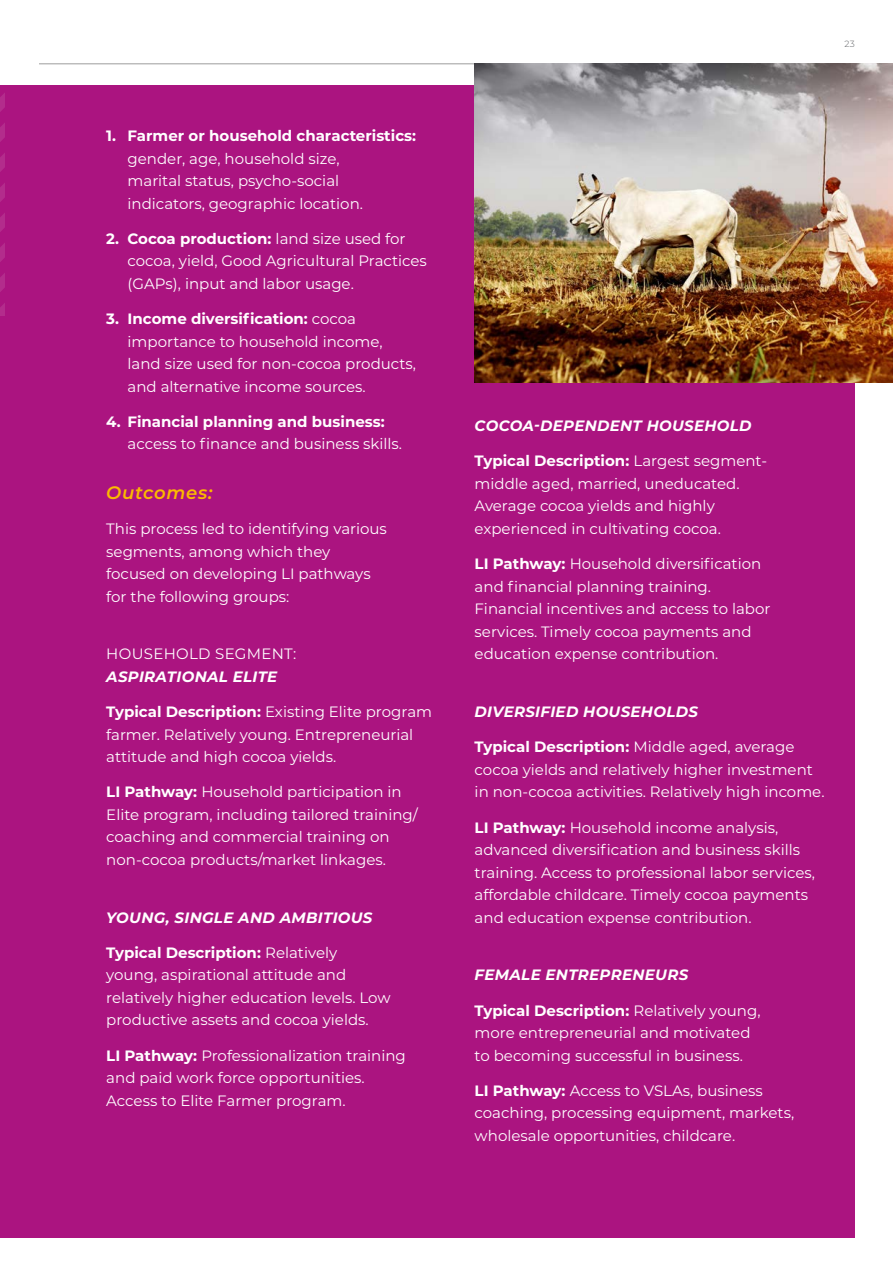
<style>
.page{position:relative;width:893px;height:1263px;background:#fff}
.page>*{position:absolute;margin:0;border:0;box-sizing:border-box;transform-origin:0 0}
.t1{font:italic 600 18px "Montserrat";letter-spacing:.04em;color:#fbba00}
.t2{font:15px/22.5px "Montserrat";color:#fff}
.t3{font:italic 700 15px "Montserrat";letter-spacing:.02em;color:#fff}
.t4{font:700 15px "Montserrat";color:#fff}
.t5{font:15px "Montserrat";letter-spacing:.02em;color:#fff}
.t6{font:300 9px "Montserrat";color:#616366}
.s1{font-weight:700}
</style>
<div class="page">
<hr style="left:39px;top:63px;width:815px;height:1px;background:#9d9d9c">
<div style="left:0;top:85px;width:855px;height:1152px;background:#ab1480"></div>
<svg style="left:0;top:93px;width:5px;height:223px"></svg>
<img style="left:474px;top:64px;width:419px;height:319px">
<p class="t4" style="left:106px;top:125px;width:311px">1. Farmer or household characteristics:</p>
<p class="t2" style="left:128px;top:146px;width:237px">gender, age, household size, marital status, psycho-social indicators, geographic location.</p>
<p class="t2" style="left:128px;top:227px;width:301px;text-indent:-21px"><span class="s1">2. Cocoa production:</span> land size used for cocoa, yield, Good Agricultural Practices (GAPs), input and labor usage.</p>
<p class="t2" style="left:128px;top:307px;width:290px;text-indent:-21px"><span class="s1">3. Income diversification:</span> cocoa importance to household income, land size used for non-cocoa products, and alternative income sources.</p>
<p class="t4" style="left:106px;top:411px;width:280px">4. Financial planning and business:</p>
<p class="t2" style="left:128px;top:432px;width:276px">access to finance and business skills.</p>
<p class="t1" style="left:106px;top:480px;width:108px">Outcomes:</p>
<p class="t2" style="left:106px;top:517px;width:282px">This process led to identifying various segments, among which they focused on developing LI pathways for the following groups:</p>
<p class="t5" style="left:106px;top:644px;width:191px">HOUSEHOLD SEGMENT:</p>
<p class="t3" style="left:106px;top:666px;width:173px">ASPIRATIONAL ELITE</p>
<p class="t2" style="left:106px;top:700px;width:327px"><span class="s1">Typical Description:</span> Existing Elite program farmer. Relatively young. Entrepreneurial attitude and high cocoa yields.</p>
<p class="t2" style="left:106px;top:780px;width:313px"><span class="s1">LI Pathway:</span> Household participation in Elite program, including tailored training/ coaching and commercial training on non-cocoa products/market linkages.</p>
<p class="t3" style="left:106px;top:906px;width:268px">YOUNG, SINGLE AND AMBITIOUS</p>
<p class="t2" style="left:106px;top:941px;width:286px"><span class="s1">Typical Description:</span> Relatively young, aspirational attitude and relatively higher education levels. Low productive assets and cocoa yields.</p>
<p class="t2" style="left:106px;top:1043px;width:301px"><span class="s1">LI Pathway:</span> Professionalization training and paid work force opportunities.<br>Access to Elite Farmer program.</p>
<p class="t6" style="left:845px;top:38px;width:12px">23</p>
<p class="t3" style="left:475px;top:415px;width:278px">COCOA-DEPENDENT HOUSEHOLD</p>
<p class="t2" style="left:475px;top:449px;width:294px"><span class="s1">Typical Description:</span> Largest segment&shy;middle aged, married, uneducated.<br>Average cocoa yields and highly experienced in cultivating cocoa.</p>
<p class="t2" style="left:475px;top:552px;width:297px"><span class="s1">LI Pathway:</span> Household diversification and financial planning training.<br>Financial incentives and access to labor services. Timely cocoa payments and education expense contribution.</p>
<p class="t3" style="left:475px;top:701px;width:225px">DIVERSIFIED HOUSEHOLDS</p>
<p class="t2" style="left:475px;top:735px;width:351px"><span class="s1">Typical Description:</span> Middle aged, average cocoa yields and relatively higher investment in non-cocoa activities. Relatively high income.</p>
<p class="t2" style="left:475px;top:815px;width:342px"><span class="s1">LI Pathway:</span> Household income analysis, advanced diversification and business skills training. Access to professional labor services, affordable childcare. Timely cocoa payments and education expense contribution.</p>
<p class="t3" style="left:475px;top:964px;width:215px">FEMALE ENTREPRENEURS</p>
<p class="t2" style="left:475px;top:998px;width:287px"><span class="s1">Typical Description:</span> Relatively young, more entrepreneurial and motivated to becoming successful in business.</p>
<p class="t2" style="left:475px;top:1079px;width:321px"><span class="s1">LI Pathway:</span> Access to VSLAs, business coaching, processing equipment, markets, wholesale opportunities, childcare.</p>
</div>
